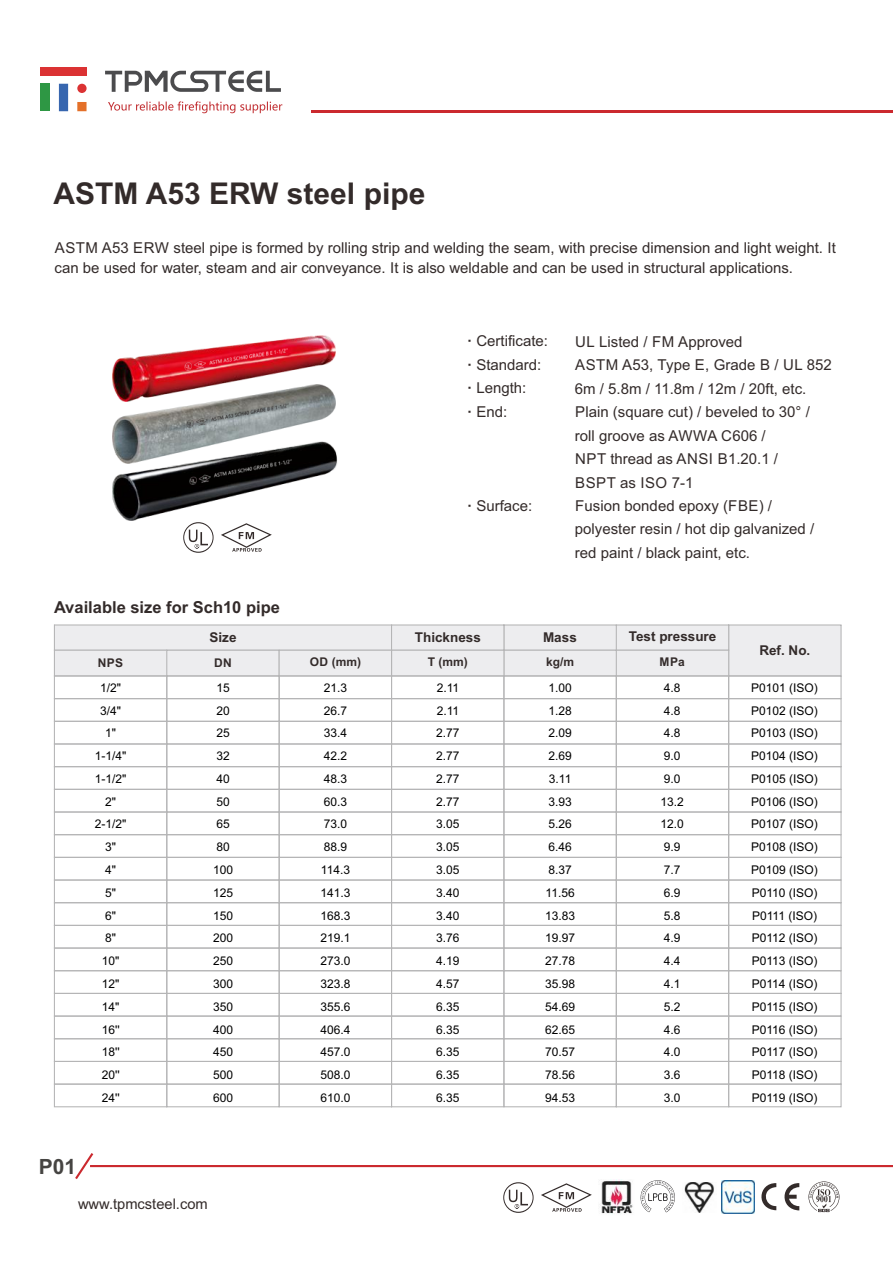
<style>
.page{position:relative;width:893px;height:1263px;background:#fff}
.page>*{position:absolute;margin:0;border:0;box-sizing:border-box;transform-origin:0 0}
.t1{font:700 30px "Arial";color:#332b2a}
.t2{font:700 21px "Arial";color:#464442}
.t3{font:700 16.5px "Arial";color:#332b2a}
.t4{font:15px/23.4px "Arial";color:#332b2a}
.t5{font:14.7px "Arial";color:#332b2a}
.t6{font:700 13.5px "Arial";color:#332b2a}
.t7{font:12px/22.8px "Arial";color:#000}
.t8{font:700 12px "Arial";letter-spacing:.035em;color:#332b2a}
.s1{font-weight:700}
</style>
<div class="page">
<hr style="left:90px;top:1165px;width:803px;height:2px;background:#cb292e">
<svg style="left:75px;top:1153px;width:20px;height:26px"></svg>
<hr style="left:311px;top:110px;width:582px;height:3px;background:#cb292e">
<div style="left:41px;top:67px;width:46px;height:9px;background:#db3233"></div>
<div style="left:59px;top:84px;width:9px;height:27px;background:#3766af"></div>
<div style="left:77px;top:102px;width:10px;height:9px;background:#e47029"></div>
<div style="left:41px;top:84px;width:9px;height:27px;background:#2e9744"></div>
<div style="left:77px;top:84px;width:10px;height:9px;background:#db3233;border-radius:50%"></div>
<svg style="left:105px;top:71px;width:176px;height:21px"></svg>
<svg style="left:108px;top:101px;width:174px;height:12px"></svg>
<svg style="left:761px;top:1183px;width:38px;height:27px"></svg>
<img style="left:600px;top:1180px;width:33px;height:34px">
<img style="left:684px;top:1182px;width:30px;height:31px">
<svg style="left:640px;top:1180px;width:35px;height:32px"></svg>
<img style="left:721px;top:1180px;width:34px;height:33px">
<svg style="left:541px;top:1183px;width:51px;height:29px"></svg>
<svg style="left:503px;top:1182px;width:31px;height:31px"></svg>
<svg style="left:808px;top:1181px;width:31px;height:31px"></svg>
<svg style="left:54px;top:624px;width:788px;height:483px"></svg>
<svg style="left:221px;top:523px;width:51px;height:29px"></svg>
<svg style="left:183px;top:522px;width:31px;height:31px"></svg>
<img style="left:113px;top:401px;width:223px;height:39px">
<img style="left:113px;top:440px;width:225px;height:81px">
<img style="left:113px;top:335px;width:223px;height:66px">
<img style="left:189px;top:459px;width:102px;height:25px">
<img style="left:187px;top:403px;width:102px;height:25px">
<img style="left:185px;top:349px;width:102px;height:21px">
<h1 class="t1" style="left:54px;top:182px;width:373px">ASTM A53 ERW steel pipe</h1>
<p class="t4" style="left:55px;top:239px;width:783px;line-height:20.1px">ASTM A53 ERW steel pipe is formed by rolling strip and welding the seam, with precise dimension and light weight. It can be used for water, steam and air conveyance. It is also weldable and can be used in structural applications.</p>
<h3 class="t3" style="left:54px;top:601px;width:227px">Available size for Sch10 pipe</h3>
<p class="t4" style="left:467px;top:331px;width:82px"><span class="s1">·</span> Certificate: <span class="s1">·</span> Standard: <span class="s1">·</span> Length:<br><span class="s1">·</span> End:</p>
<p class="t4" style="left:467px;top:495px;width:67px"><span class="s1">·</span> Surface:</p>
<p class="t4" style="left:575px;top:331px;width:258px">UL Listed / FM Approved<br>ASTM A53, Type E, Grade B / UL 852<br>6m / 5.8m / 11.8m / 12m / 20ft, etc.<br>Plain (square cut) / beveled to 30° / roll groove as AWWA C606 /<br>NPT thread as ANSI B1.20.1 /<br>BSPT as ISO 7-1<br>Fusion bonded epoxy (FBE) / polyester resin / hot dip galvanized / red paint / black paint, etc.</p>
<h2 class="t2" style="left:39px;top:1158px;width:39px">P01</h2>
<p class="t6" style="left:209px;top:633px;width:29px">Size</p>
<p class="t6" style="left:415px;top:632px;width:68px">Thickness</p>
<p class="t6" style="left:543px;top:632px;width:35px">Mass</p>
<p class="t6" style="left:629px;top:631px;width:89px">Test pressure</p>
<p class="t6" style="left:759px;top:645px;width:53px">Ref. No.</p>
<p class="t8" style="left:98px;top:659px;width:27px">NPS</p>
<p class="t8" style="left:214px;top:659px;width:19px">DN</p>
<p class="t8" style="left:310px;top:657px;width:53px">OD (mm)</p>
<p class="t8" style="left:428px;top:657px;width:41px">T (mm)</p>
<p class="t8" style="left:546px;top:657px;width:30px">kg/m</p>
<p class="t8" style="left:660px;top:657px;width:27px">MPa</p>
<p class="t7" style="left:95px;top:677px;width:33px;text-align:center">1/2"<br>3/4"<br>1"<br>1-1/4"<br>1-1/2"<br>2"<br>2-1/2"<br>3"<br>4"<br>5"<br>6"<br>8"<br>10"<br>12"<br>14"<br>16''<br>18''<br>20''<br>24''</p>
<p class="t7" style="left:213px;top:677px;width:22px">15<br>20<br>25<br>32<br>40<br>50<br>65<br>80<br>100<br>125<br>150<br>200<br>250<br>300<br>350<br>400<br>450<br>500<br>600</p>
<p class="t7" style="left:320px;top:677px;width:32px">21.3<br>26.7<br>33.4<br>42.2<br>48.3<br>60.3<br>73.0<br>88.9<br>114.3<br>141.3<br>168.3<br>219.1<br>273.0<br>323.8<br>355.6<br>406.4<br>457.0<br>508.0<br>610.0</p>
<p class="t7" style="left:436px;top:677px;width:25px;text-align:justify">2.11<br>2.11<br>2.77<br>2.77<br>2.77<br>2.77<br>3.05<br>3.05<br>3.05<br>3.40<br>3.40<br>3.76<br>4.19<br>4.57<br>6.35<br>6.35<br>6.35<br>6.35<br>6.35</p>
<p class="t7" style="left:545px;top:677px;width:32px;text-align:center">1.00<br>1.28<br>2.09<br>2.69<br>3.11<br>3.93<br>5.26<br>6.46<br>8.37<br>11.56<br>13.83<br>19.97<br>27.78<br>35.98<br>54.69<br>62.65<br>70.57<br>78.56<br>94.53</p>
<p class="t7" style="left:660px;top:677px;width:25px">4.8<br>4.8<br>4.8<br>9.0<br>9.0<br>13.2<br>12.0<br>9.9<br>7.7<br>6.9<br>5.8<br>4.9<br>4.4<br>4.1<br>5.2<br>4.6<br>4.0<br>3.6<br>3.0</p>
<p class="t7" style="left:751px;top:677px;width:68px;text-align:justify">P0101 (ISO)<br>P0102 (ISO)<br>P0103 (ISO)<br>P0104 (ISO)<br>P0105 (ISO)<br>P0106 (ISO)<br>P0107 (ISO)<br>P0108 (ISO)<br>P0109 (ISO)<br>P0110 (ISO)<br>P0111 (ISO)<br>P0112 (ISO)<br>P0113 (ISO)<br>P0114 (ISO)<br>P0115 (ISO)<br>P0116 (ISO)<br>P0117 (ISO)<br>P0118 (ISO)<br>P0119 (ISO)</p>
<p class="t5" style="left:78px;top:1198px;width:131px">www.tpmcsteel.com</p>
</div>
